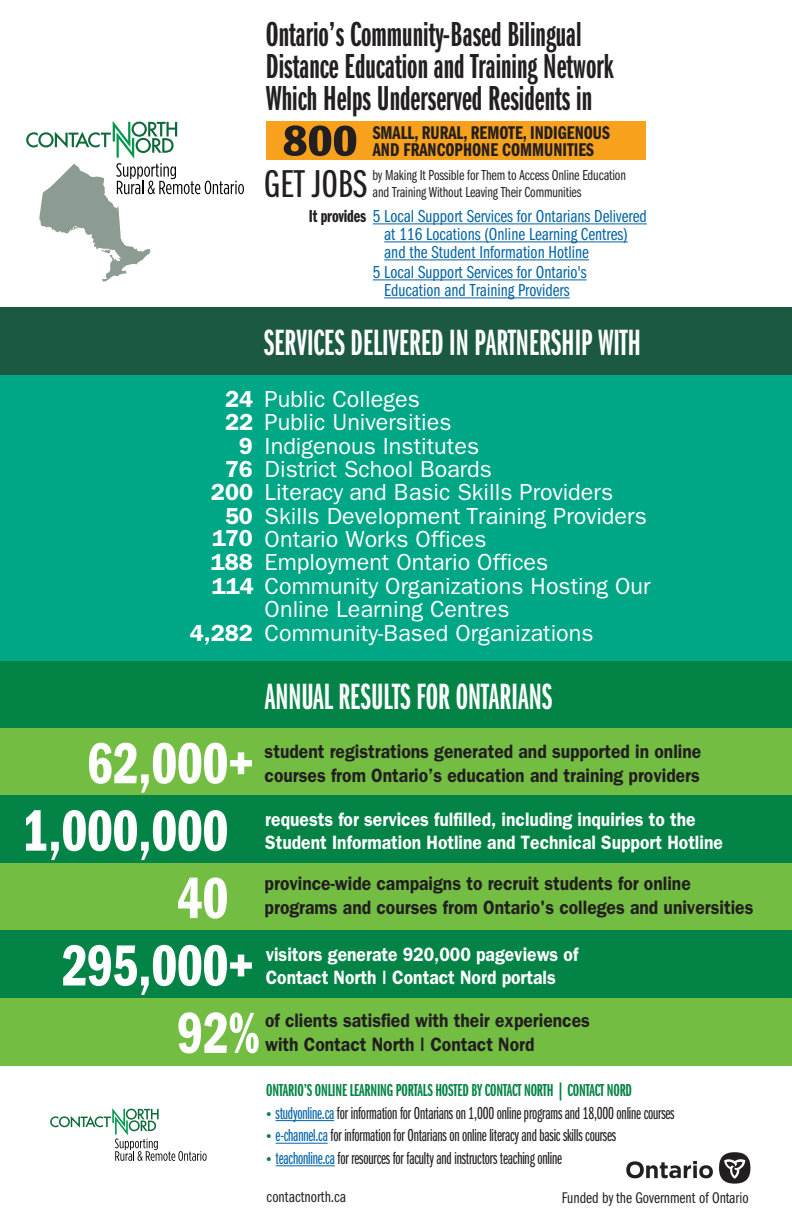
<style>
.page{position:relative;width:792px;height:1224px;background:#fff}
.page>*{position:absolute;margin:0;border:0;box-sizing:border-box;transform-origin:0 0}
.t1{font:60px "Franklin Gothic LT Pro Dm Cm";color:#fff}
.t2{font:44.6px "Franklin Gothic LT Pro Dm Cm";color:#231f20;scale:1.32 1}
.t3{font:40.3px "Franklin Gothic LT Pro Bk X Cm";color:#231f20;scale:1.16 1}
.t4{font:37.9px "Franklin Gothic LT Pro Dm X Cm";color:#fff;scale:.92 1}
.t5{font:36px/32px "Franklin Gothic LT Pro Dm X Cm";color:#231f20}
.t6{font:23.4px/23.4px "Franklin Gothic";color:#fff}
.t7{font:600 23.4px/23.4px "Franklin Gothic";color:#fff;text-align:right}
.t8{font:600 19.4px "Franklin Gothic";color:#231f20;scale:.9 1}
.t9{font:600 19.4px "Franklin Gothic";color:#fff;scale:.9 1}
.t10{font:19.1px/17px "Franklin Gothic LT Pro Dm Cm";color:#231f20}
.t11{font:18px "Franklin Gothic LT Pro Bk X Cm";letter-spacing:-.01em;color:#231f20}
.t12{font:18px/18px "Franklin Gothic LT Pro Bk Cm";color:#0163a7}
.t13{font:18px "Franklin Gothic LT Pro Dm X Cm";letter-spacing:-.01em;color:#038345}
.t14{font:16px "Franklin Gothic LT Pro Bk Cm";color:#231f20}
.t15{font:15px/17px "Franklin Gothic LT Pro Bk Cm";letter-spacing:-.01em;color:#231f20;scale:.95 1}
.s1{font-family:"Franklin Gothic LT Pro Dm Cm";color:#231f20}
.s2{font-family:"Helvetica Neue";font-weight:700;font-size:11px;color:#038345}
.s3{color:#0163a7}
</style>
<div class="page">
<div style="left:266px;top:121px;width:380px;height:39px;background:#f8a11c"></div>
<svg style="left:626px;top:1152px;width:124px;height:32px"></svg>
<div style="left:0;top:374px;width:792px;height:287px;background:#00a786"></div>
<div style="left:0;top:307px;width:792px;height:67px;background:#1b5a41"></div>
<div style="left:0;top:661px;width:792px;height:67px;background:#038345"></div>
<div style="left:0;top:728px;width:792px;height:68px;background:#74bd43"></div>
<div style="left:0;top:796px;width:792px;height:67px;background:#038345"></div>
<div style="left:0;top:863px;width:792px;height:68px;background:#74bd43"></div>
<div style="left:0;top:931px;width:792px;height:67px;background:#038345"></div>
<div style="left:0;top:998px;width:792px;height:67px;background:#74bd43"></div>
<hr style="left:373px;top:223px;width:274px;height:1px;background:#0163a7">
<hr style="left:384px;top:241px;width:244px;height:1px;background:#0163a7">
<hr style="left:384px;top:259px;width:205px;height:1px;background:#0163a7">
<hr style="left:373px;top:279px;width:214px;height:1px;background:#0163a7">
<hr style="left:384px;top:297px;width:186px;height:1px;background:#0163a7">
<hr style="left:276px;top:1120px;width:58px;height:1px;background:#0163a7">
<hr style="left:276px;top:1143px;width:52px;height:1px;background:#0163a7">
<hr style="left:276px;top:1165px;width:59px;height:1px;background:#0163a7">
<svg style="left:26px;top:121px;width:218px;height:161px"></svg>
<svg style="left:50px;top:1108px;width:157px;height:53px"></svg>
<h3 class="t5" style="left:266px;top:19px;width:349px">Ontario’s Community-Based Bilingual<br>Distance Education and Training Network<br>Which Helps Underserved Residents in</h3>
<h2 class="t2" style="left:283px;top:116px;width:58px">800</h2>
<p class="t10" style="left:373px;top:125px;width:239px">SMALL, RURAL, REMOTE, INDIGENOUS<br>AND FRANCOPHONE COMMUNITIES</p>
<h3 class="t3" style="left:264px;top:163px;width:91px">GET JOBS</h3>
<p class="t15" style="left:373px;top:167px;width:268px">by Making It Possible for Them to Access Online Education and Training Without Leaving Their Communities</p>
<p class="t12" style="left:384px;top:207px;width:264px;text-indent:-75px"><span class="s1">It provides</span> 5 Local Support Services for Ontarians Delivered at 116 Locations (Online Learning Centres) and the Student Information Hotline</p>
<p class="t12" style="left:373px;top:263px;width:215px;text-align:center">5 Local Support Services for Ontario's<br>Education and Training Providers</p>
<h3 class="t4" style="left:264px;top:322px;width:411px">SERVICES DELIVERED IN PARTNERSHIP WITH</h3>
<p class="t7" style="left:211px;top:386px;width:45px">24<br>22<br>9<br>76<br>200<br>50<br>170<br>188<br>114</p>
<p class="t7" style="left:190px;top:620px;width:65px">4,282</p>
<p class="t6" style="left:265px;top:387px;width:388px">Public Colleges<br>Public Universities<br>Indigenous Institutes<br>District School Boards<br>Literacy and Basic Skills Providers<br>Skills Development Training Providers<br>Ontario Works Offices<br>Employment Ontario Offices<br>Community Organizations Hosting Our<br>Online Learning Centres<br>Community-Based Organizations</p>
<h3 class="t4" style="left:265px;top:676px;width:314px">ANNUAL RESULTS FOR ONTARIANS</h3>
<p class="t8" style="left:265px;top:740px;width:487px">student registrations generated and supported in online</p>
<h1 class="t1" style="left:87px;top:730px;width:168px">62,000+</h1>
<p class="t8" style="left:265px;top:764px;width:485px">courses from Ontario’s education and training providers</p>
<p class="t9" style="left:265px;top:808px;width:480px">requests for services fulfilled, including inquiries to the</p>
<h1 class="t1" style="left:23px;top:798px;width:207px">1,000,000</h1>
<p class="t9" style="left:265px;top:831px;width:510px">Student Information Hotline and Technical Support Hotline</p>
<p class="t8" style="left:265px;top:872px;width:475px">province-wide campaigns to recruit students for online</p>
<h1 class="t1" style="left:177px;top:865px;width:53px">40</h1>
<p class="t8" style="left:265px;top:895px;width:545px">programs and courses from Ontario's colleges and universities</p>
<p class="t9" style="left:266px;top:943px;width:349px">visitors generate 920,000 pageviews of</p>
<h1 class="t1" style="left:62px;top:933px;width:194px">295,000+</h1>
<p class="t9" style="left:266px;top:966px;width:324px">Contact North | Contact Nord portals</p>
<p class="t8" style="left:265px;top:1009px;width:362px">of clients satisfied with their experiences</p>
<h1 class="t1" style="left:177px;top:1000px;width:84px">92%</h1>
<p class="t8" style="left:265px;top:1033px;width:301px">with Contact North | Contact Nord</p>
<p class="t13" style="left:266px;top:1081px;width:367px">ONTARIO’S ONLINE LEARNING PORTALS HOSTED BY CONTACT NORTH | CONTACT NORD</p>
<p class="t11" style="left:266px;top:1104px;width:410px"><span class="s2">•</span> <span class="s3">studyonline.ca</span> for information for Ontarians on 1,000 online programs and 18,000 online courses</p>
<p class="t11" style="left:266px;top:1126px;width:351px"><span class="s2">•</span> <span class="s3">e-channel.ca</span> for information for Ontarians on online literacy and basic skills courses</p>
<p class="t11" style="left:266px;top:1149px;width:297px"><span class="s2">•</span> <span class="s3">teachonline.ca</span> for resources for faculty and instructors teaching online</p>
<p class="t14" style="left:267px;top:1188px;width:81px">contactnorth.ca</p>
<p class="t14" style="left:562px;top:1189px;width:188px">Funded by the Government of Ontario</p>
</div>
